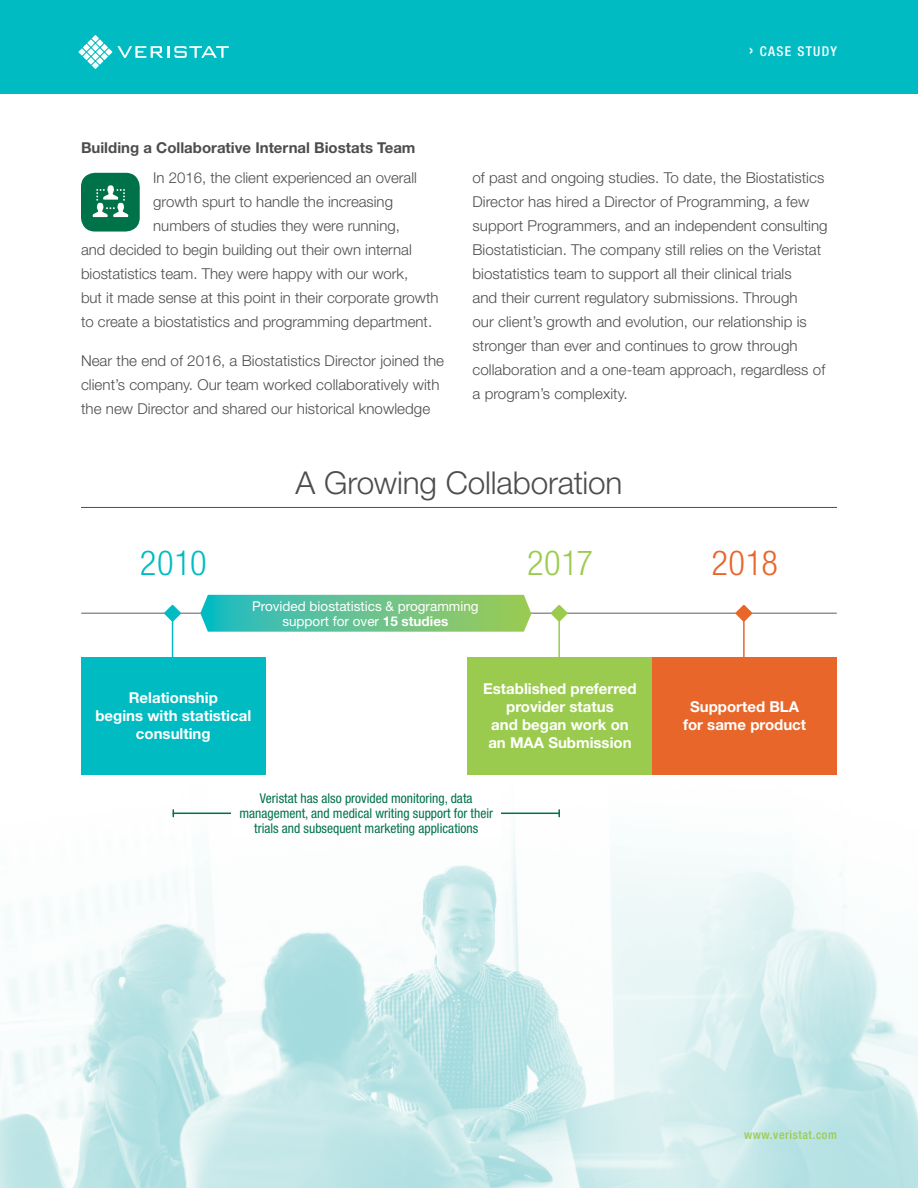
<style>
.page{position:relative;width:918px;height:1188px;background:#fff}
.page>*{position:absolute;margin:0;border:0;box-sizing:border-box;transform-origin:0 0}
.t1{font:300 condensed 34.5px "Helvetica Neue";color:#00bcc2}
.t2{font:300 condensed 34.5px "Helvetica Neue";color:#9bcb4e}
.t3{font:300 condensed 34.5px "Helvetica Neue";color:#e8662a}
.t4{font:300 31.5px "Helvetica Neue";letter-spacing:-.005em;color:#4d4d4f}
.t5{font:300 15px/24px "Helvetica Neue";letter-spacing:.005em;color:#4d4d4f}
.t6{font:700 15px/18px "Helvetica Neue";color:#fff;text-align:center}
.t7{font:700 15px "Helvetica Neue";color:#4d4d4f}
.t8{font:condensed 13.5px/15px "Helvetica Neue";color:#00724a;text-align:center}
.t9{font:13.5px/15px "Helvetica Neue";color:#fff;text-align:center}
.t10{font:500 condensed 13.5px "Helvetica Neue";letter-spacing:.1em;color:#fff}
.t11{font:500 condensed 12px "Helvetica Neue";letter-spacing:.05em;color:#9bcb4e}
.s1{font-size:18px}
.s2{font-weight:700}
</style>
<div class="page">
<img style="left:0;top:774px;width:918px;height:414px">
<div style="left:0;top:0;width:918px;height:94px;background:#00bcc2"></div>
<svg style="left:78px;top:35px;width:151px;height:34px"></svg>
<hr style="left:82px;top:613px;width:754px;height:1px;background:#919396">
<hr style="left:173px;top:813px;width:386px;height:1px;background:#00724a">
<svg style="left:558px;top:810px;width:2px;height:7px"></svg>
<svg style="left:164px;top:604px;width:17px;height:18px"></svg>
<svg style="left:735px;top:604px;width:18px;height:17px"></svg>
<svg style="left:550px;top:605px;width:18px;height:16px"></svg>
<hr style="left:172px;top:614px;width:1px;height:122px;background:#00bcc2">
<hr style="left:743px;top:614px;width:2px;height:122px;background:#e8662a">
<hr style="left:558px;top:614px;width:2px;height:122px;background:#9bcb4e">
<hr style="left:81px;top:507px;width:756px;height:1px;background:#4d4d4f">
<div style="left:81px;top:657px;width:185px;height:117px;background:#00bcc2"></div>
<svg style="left:200px;top:595px;width:331px;height:37px;background:#67c491"></svg>
<div style="left:652px;top:657px;width:185px;height:117px;background:#e8662a"></div>
<div style="left:468px;top:657px;width:184px;height:117px;background:#9bcb4e"></div>
<div style="left:232px;top:788px;width:269px;height:49px;background:#fff"></div>
<div style="left:81px;top:173px;width:59px;height:59px;background:#00724a;border-radius:14px"></div>
<svg style="left:93px;top:185px;width:35px;height:32px"></svg>
<p class="t10" style="left:749px;top:43px;width:89px"><span class="s1">›</span> CASE STUDY</p>
<p class="t7" style="left:81px;top:138px;width:336px">Building a Collaborative Internal Biostats Team</p>
<p class="t5" style="left:153px;top:166px;width:265px">In 2016, the client experienced an overall</p>
<p class="t5" style="left:153px;top:190px;width:241px">growth spurt to handle the increasing</p>
<p class="t5" style="left:153px;top:214px;width:248px">numbers of studies they were running,</p>
<p class="t5" style="left:81px;top:238px;width:332px">and decided to begin building out their own internal</p>
<p class="t5" style="left:81px;top:262px;width:329px">biostatistics team. They were happy with our work,</p>
<p class="t5" style="left:81px;top:286px;width:359px">but it made sense at this point in their corporate growth</p>
<p class="t5" style="left:81px;top:310px;width:353px">to create a biostatistics and programming department.</p>
<p class="t5" style="left:81px;top:349px;width:365px">Near the end of 2016, a Biostatistics Director joined the client’s company. Our team worked collaboratively with the new Director and shared our historical knowledge</p>
<p class="t5" style="left:473px;top:166px;width:357px">of past and ongoing studies. To date, the Biostatistics Director has hired a Director of Programming, a few support Programmers, and an independent consulting Biostatistician. The company still relies on the Veristat biostatistics team to support all their clinical trials<br>and their current regulatory submissions. Through<br>our client’s growth and evolution, our relationship is stronger than ever and continues to grow through collaboration and a one-team approach, regardless of a program’s complexity.</p>
<h2 class="t4" style="left:295px;top:463px;width:329px">A Growing Collaboration</h2>
<h1 class="t1" style="left:140px;top:543px;width:68px">2010</h1>
<h1 class="t2" style="left:527px;top:543px;width:67px">2017</h1>
<h1 class="t3" style="left:711px;top:543px;width:68px">2018</h1>
<p class="t9" style="left:252px;top:598px;width:228px">Provided biostatistics &amp; programming support for over <span class="s2">15 studies</span></p>
<p class="t6" style="left:95px;top:688px;width:157px">Relationship<br>begins with statistical consulting</p>
<p class="t6" style="left:483px;top:679px;width:155px">Established preferred provider status<br>and began work on an MAA Submission</p>
<p class="t8" style="left:239px;top:790px;width:255px">Veristat has also provided monitoring, data management, and medical writing support for their trials and subsequent marketing applications</p>
<p class="t6" style="left:683px;top:697px;width:125px">Supported BLA for same product</p>
<p class="t11" style="left:744px;top:1127px;width:94px">www.veristat.com</p>
</div>
